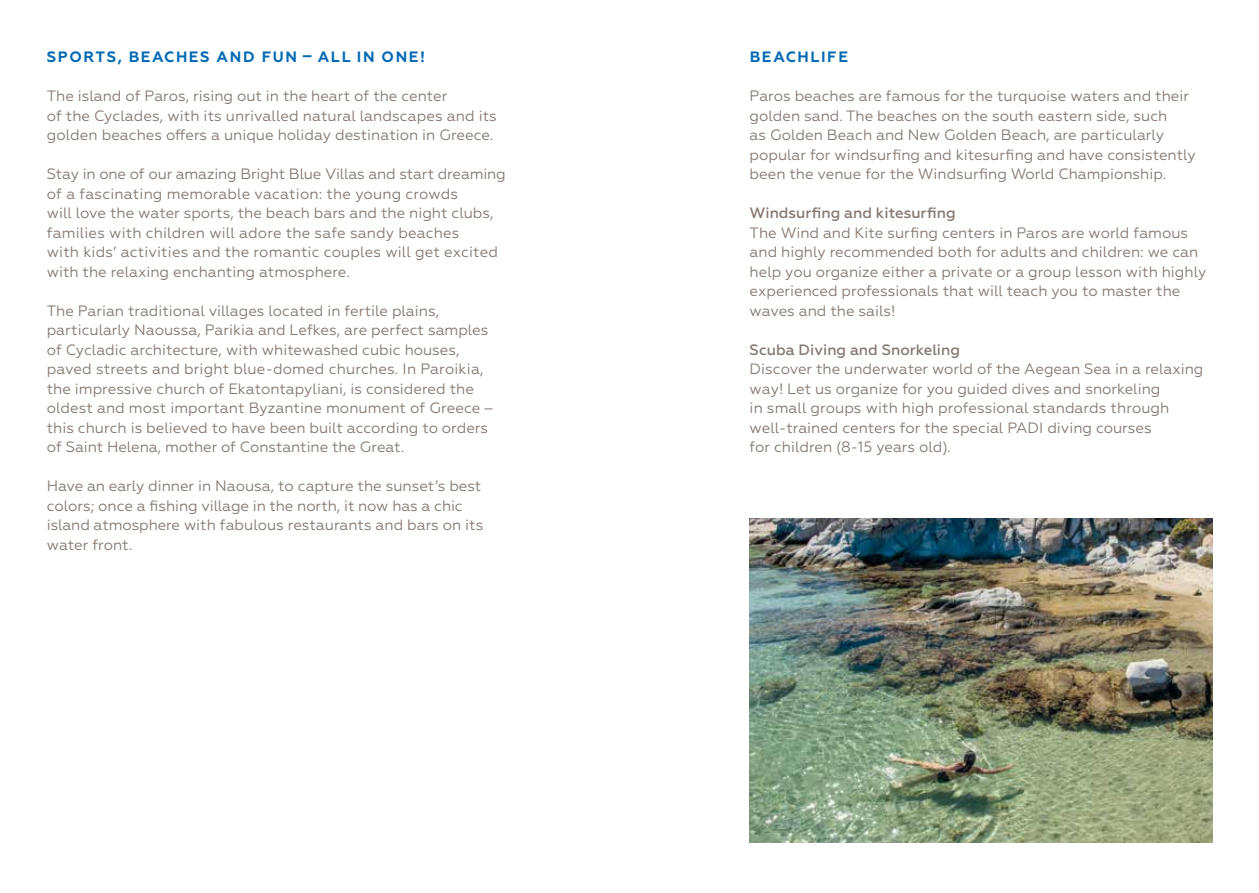
<style>
.page{position:relative;width:1259px;height:893px;background:#fff}
.page>*{position:absolute;margin:0;border:0;box-sizing:border-box;transform-origin:0 0}
.t1{font:15px/19.5px "Geometria";color:#867971}
.t2{font:500 15px "Geometria";color:#867971}
.t3{font:700 15px "Geometria";letter-spacing:.11em;color:#0069b4}
</style>
<div class="page">
<img style="left:749px;top:518px;width:463px;height:324px">
<p class="t3" style="left:47px;top:48px;width:380px">SPORTS, BEACHES AND FUN – ALL IN ONE!</p>
<p class="t1" style="left:47px;top:86px;width:451px">The island of Paros, rising out in the heart of the center<br>of the Cyclades, with its unrivalled natural landscapes and its golden beaches offers a unique holiday destination in Greece.</p>
<p class="t1" style="left:47px;top:164px;width:460px">Stay in one of our amazing Bright Blue Villas and start dreaming of a fascinating memorable vacation: the young crowds<br>will love the water sports, the beach bars and the night clubs, families with children will adore the safe sandy beaches<br>with kids’ activities and the romantic couples will get excited with the relaxing enchanting atmosphere.</p>
<p class="t1" style="left:47px;top:301px;width:449px">The Parian traditional villages located in fertile plains, particularly Naoussa, Parikia and Lefkes, are perfect samples of Cycladic architecture, with whitewashed cubic houses, paved streets and bright blue-domed churches. In Paroikia, the impressive church of Ekatontapyliani, is considered the oldest and most important Byzantine monument of Greece – this church is believed to have been built according to orders of Saint Helena, mother of Constantine the Great.</p>
<p class="t1" style="left:47px;top:476px;width:438px">Have an early dinner in Naousa, to capture the sunset’s best colors; once a fishing village in the north, it now has a chic island atmosphere with fabulous restaurants and bars on its water front.</p>
<p class="t3" style="left:749px;top:48px;width:100px">BEACHLIFE</p>
<p class="t1" style="left:749px;top:86px;width:448px">Paros beaches are famous for the turquoise waters and their golden sand. The beaches on the south eastern side, such<br>as Golden Beach and New Golden Beach, are particularly popular for windsurfing and kitesurfing and have consistently been the venue for the Windsurfing World Championship.</p>
<p class="t2" style="left:749px;top:204px;width:207px">Windsurfing and kitesurfing</p>
<p class="t1" style="left:749px;top:223px;width:458px">The Wind and Kite surfing centers in Paros are world famous and highly recommended both for adults and children: we can help you organize either a private or a group lesson with highly experienced professionals that will teach you to master the waves and the sails!</p>
<p class="t2" style="left:749px;top:341px;width:212px">Scuba Diving and Snorkeling</p>
<p class="t1" style="left:749px;top:359px;width:455px">Discover the underwater world of the Aegean Sea in a relaxing way! Let us organize for you guided dives and snorkeling<br>in small groups with high professional standards through well-trained centers for the special PADI diving courses<br>for children (8-15 years old).</p>
</div>
